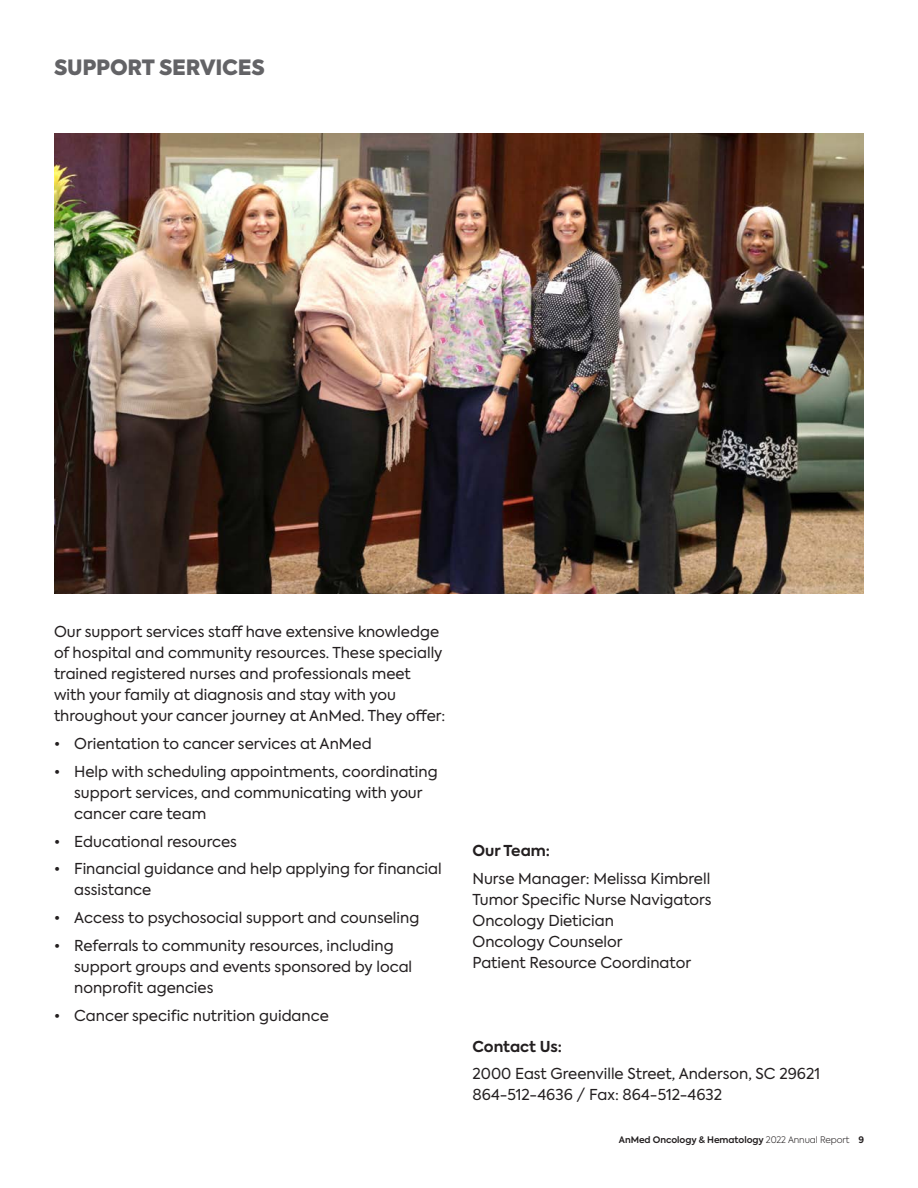
<style>
.page{position:relative;width:918px;height:1188px;background:#fff}
.page>*{position:absolute;margin:0;border:0;box-sizing:border-box;transform-origin:0 0}
.t1{font:900 21px "Axiforma";letter-spacing:-.01em;color:#636366}
.t2{font:15px/21px "Axiforma";color:#231f20}
.t3{font:700 15px "Axiforma";color:#231f20}
.t4{font:600 9px "Axiforma";letter-spacing:-.005em;color:#231f20}
.s1{font-weight:300}
.s2{font-weight:700}
</style>
<div class="page">
<img style="left:54px;top:134px;width:810px;height:460px">
<p class="t1" style="left:54px;top:52px;width:213px">SUPPORT SERVICES</p>
<p class="t2" style="left:54px;top:622px;width:393px">Our support services staff have extensive knowledge of hospital and community resources. These specially trained registered nurses and professionals meet with your family at diagnosis and stay with you throughout your cancer journey at AnMed. They offer:</p>
<p class="t2" style="left:54px;top:733px;width:319px">• Orientation to cancer services at AnMed</p>
<p class="t2" style="left:74px;top:761px;width:365px;text-indent:-20px">• Help with scheduling appointments, coordinating support services, and communicating with your cancer care team</p>
<p class="t2" style="left:54px;top:831px;width:185px">• Educational resources</p>
<p class="t2" style="left:74px;top:859px;width:369px;text-indent:-20px">• Financial guidance and help applying for financial assistance</p>
<p class="t2" style="left:54px;top:907px;width:367px">• Access to psychosocial support and counseling</p>
<p class="t2" style="left:74px;top:935px;width:339px;text-indent:-20px">• Referrals to community resources, including support groups and events sponsored by local nonprofit agencies</p>
<p class="t2" style="left:54px;top:1005px;width:276px">• Cancer specific nutrition guidance</p>
<p class="t3" style="left:472px;top:840px;width:79px">Our Team:</p>
<p class="t2" style="left:472px;top:868px;width:239px">Nurse Manager: Melissa Kimbrell</p>
<p class="t2" style="left:472px;top:889px;width:241px">Tumor Specific Nurse Navigators</p>
<p class="t2" style="left:472px;top:910px;width:143px">Oncology Dietician</p>
<p class="t2" style="left:472px;top:931px;width:152px">Oncology Counselor</p>
<p class="t2" style="left:472px;top:952px;width:220px">Patient Resource Coordinator</p>
<p class="t3" style="left:472px;top:1036px;width:91px">Contact Us:</p>
<p class="t2" style="left:472px;top:1064px;width:349px">2000 East Greenville Street, Anderson, SC 29621</p>
<p class="t2" style="left:472px;top:1085px;width:251px">864-512-4636 / Fax: 864-512-4632</p>
<p class="t4" style="left:619px;top:1134px;width:247px">AnMed Oncology &amp; Hematology <span class="s1">2022 Annual Report</span> <span class="s2">9</span></p>
</div>
